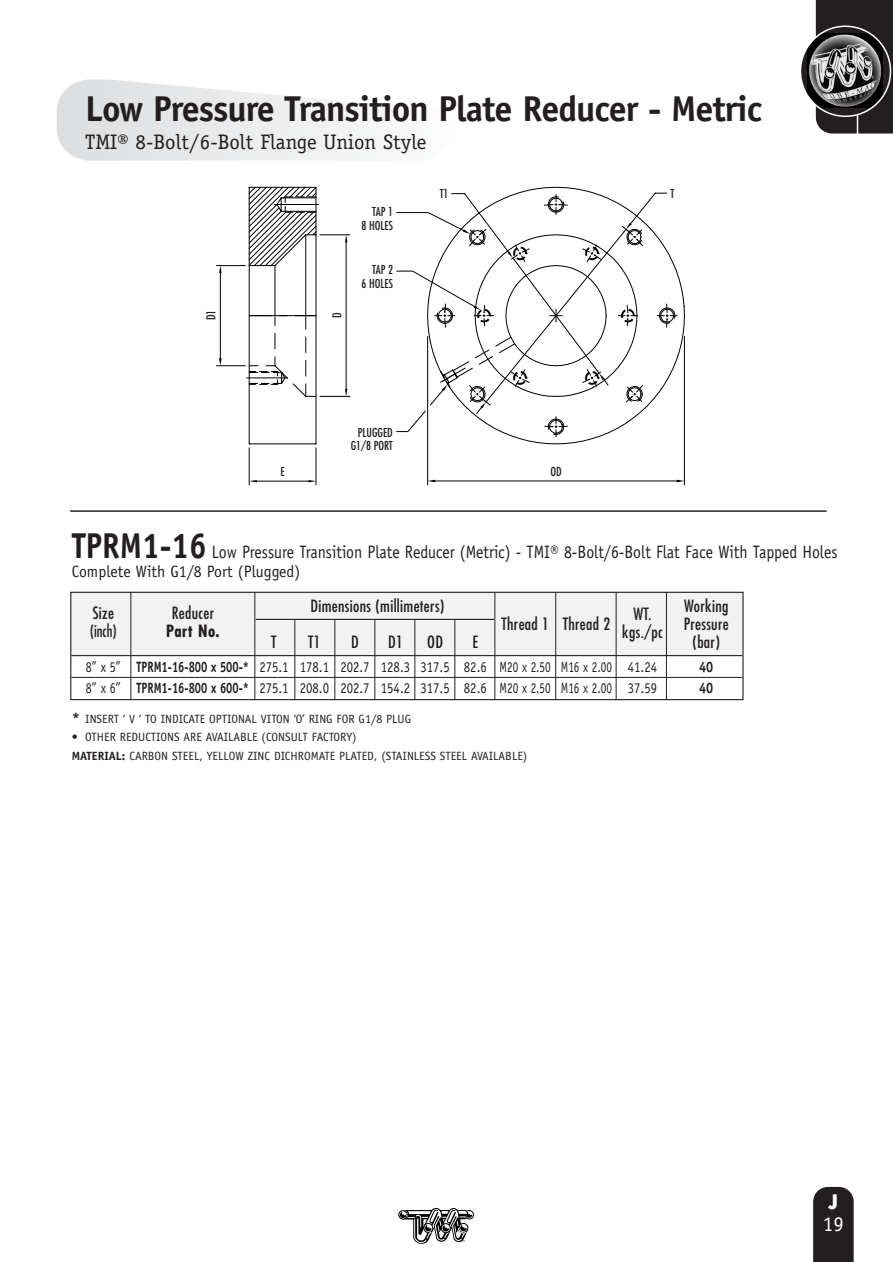
<style>
.page{position:relative;width:893px;height:1262px;background:#fff}
.page>*{position:absolute;margin:0;border:0;box-sizing:border-box;transform-origin:0 0}
.t1{font:700 36px "Officina Sans";letter-spacing:-.03em;color:#231f20}
.t2{font:21px "Officina Serif";color:#231f20}
.t3{font:21px "Officina Sans";color:#fff}
.t4{font:700 19.5px "Futura";color:#fff}
.t5{font:18px "Officina Sans";color:#231f20;scale:.88 1}
.t6{font:condensed 16.5px "Futura";letter-spacing:.02em;color:#231f20}
.t7{font:16.5px "Officina Sans";color:#231f20;scale:.96 1}
.t8{font:700 condensed 16.5px "Futura";letter-spacing:.025em;color:#231f20}
.t9{font:condensed 16.5px "Futura";letter-spacing:.02em;color:#231f20;scale:.9 1}
.t10{font:15px "Officina Sans";color:#231f20;scale:.8 1}
.t11{font:700 15px "Officina Sans";color:#231f20;scale:.85 1}
.t12{font:12px/18.3px "Officina Sans";color:#231f20}
.t13{font:condensed 12px/13.5px "Futura";color:#231f20;text-align:right}
.s1{font-weight:700;font-size:36px}
.s2{font-weight:700}
.s3{font-weight:700;font-size:15px}
</style>
<div class="page">
<div style="left:813px;top:1187px;width:40px;height:75px;background:#231f20"></div>
<div style="left:464px;top:1210px;width:10px;height:9px;border:1px solid #000;border-radius:50%"></div>
<svg style="left:398px;top:1207px;width:74px;height:37px"></svg>
<svg style="left:57px;top:80px;width:313px;height:80px"></svg>
<svg style="left:801px;top:0;width:91px;height:134px;background:#5d5c5c"></svg>
<svg style="left:428px;top:187px;width:257px;height:257px"></svg>
<hr style="left:274px;top:204px;width:44px;height:1px;background:#000">
<svg style="left:216px;top:187px;width:100px;height:257px"></svg>
<hr style="left:320px;top:234px;width:30px;height:1px;background:#000">
<hr style="left:320px;top:396px;width:30px;height:1px;background:#000">
<hr style="left:346px;top:242px;width:1px;height:147px;background:#000">
<svg style="left:345px;top:235px;width:2px;height:7px"></svg>
<svg style="left:345px;top:389px;width:2px;height:7px"></svg>
<hr style="left:249px;top:448px;width:1px;height:37px;background:#000">
<hr style="left:316px;top:448px;width:1px;height:37px;background:#000">
<hr style="left:257px;top:481px;width:51px;height:1px;background:#000">
<svg style="left:249px;top:480px;width:8px;height:2px"></svg>
<svg style="left:308px;top:480px;width:8px;height:2px"></svg>
<hr style="left:684px;top:336px;width:1px;height:149px;background:#000">
<hr style="left:427px;top:336px;width:1px;height:149px;background:#000">
<hr style="left:435px;top:481px;width:241px;height:1px;background:#000">
<svg style="left:676px;top:479px;width:8px;height:3px"></svg>
<svg style="left:427px;top:479px;width:8px;height:3px"></svg>
<svg style="left:396px;top:193px;width:281px;height:244px"></svg>
<hr style="left:70px;top:510px;width:756px;height:2px;background:#231f20">
<div style="left:70px;top:592px;width:672px;height:63px;background:#f2f2f3"></div>
<hr style="left:71px;top:655px;width:671px;height:1px;background:#231f20">
<hr style="left:71px;top:677px;width:671px;height:1px;background:#231f20">
<div style="left:70px;top:592px;width:673px;height:108px;border:1px solid #231f20"></div>
<hr style="left:131px;top:592px;width:1px;height:108px;background:#231f20">
<hr style="left:616px;top:592px;width:1px;height:108px;background:#231f20">
<hr style="left:666px;top:592px;width:1px;height:108px;background:#231f20">
<hr style="left:555px;top:592px;width:1px;height:108px;background:#231f20">
<hr style="left:494px;top:593px;width:1px;height:107px;background:#231f20">
<hr style="left:374px;top:619px;width:1px;height:81px;background:#231f20">
<hr style="left:414px;top:619px;width:1px;height:81px;background:#231f20">
<hr style="left:454px;top:619px;width:1px;height:81px;background:#231f20">
<hr style="left:334px;top:620px;width:1px;height:80px;background:#231f20">
<hr style="left:294px;top:619px;width:1px;height:81px;background:#231f20">
<hr style="left:254px;top:592px;width:1px;height:108px;background:#231f20">
<hr style="left:256px;top:619px;width:238px;height:1px;background:#231f20">
<h1 class="t1" style="left:85px;top:94px;width:678px">Low Pressure Transition Plate Reducer - Metric</h1>
<h2 class="t2" style="left:85px;top:134px;width:343px">TMI® 8-Bolt/6-Bolt Flange Union Style</h2>
<p class="t13" style="left:205px;top:320px;width:12px;rotate:-90deg">D1</p>
<p class="t13" style="left:331px;top:318px;width:7px;rotate:-90deg">D</p>
<p class="t13" style="left:361px;top:206px;width:33px">TAP 1<br>8 HOLES</p>
<p class="t13" style="left:361px;top:264px;width:33px">TAP 2<br>6 HOLES</p>
<p class="t13" style="left:351px;top:426px;width:43px;text-align:center">PLUGGED<br>G1/8 PORT</p>
<p class="t13" style="left:439px;top:188px;width:10px">T1</p>
<p class="t13" style="left:670px;top:188px;width:5px">T</p>
<p class="t13" style="left:280px;top:466px;width:6px">E</p>
<p class="t13" style="left:550px;top:466px;width:13px">OD</p>
<h3 class="t5" style="left:72px;top:545px;width:871px"><span class="s1">TPRM1-16</span> Low Pressure Transition Plate Reducer (Metric) - TMI® 8-Bolt/6-Bolt Flat Face With Tapped Holes</h3>
<h3 class="t7" style="left:72px;top:565px;width:240px">Complete With G1/8 Port (Plugged)</h3>
<h3 class="t6" style="left:93px;top:605px;width:23px">Size</h3>
<h3 class="t6" style="left:172px;top:605px;width:44px">Reducer</h3>
<h3 class="t6" style="left:310px;top:598px;width:135px">Dimensions (millimeters)</h3>
<h3 class="t6" style="left:633px;top:606px;width:20px">WT.</h3>
<h3 class="t6" style="left:684px;top:598px;width:46px">Working</h3>
<h3 class="t6" style="left:501px;top:616px;width:110px">Thread 1 Thread 2</h3>
<h3 class="t6" style="left:683px;top:616px;width:47px">Pressure</h3>
<h3 class="t9" style="left:90px;top:623px;width:31px">(inch)</h3>
<h3 class="t8" style="left:166px;top:624px;width:55px">Part No.</h3>
<h3 class="t6" style="left:622px;top:624px;width:42px">kgs./pc</h3>
<h3 class="t6" style="left:271px;top:634px;width:7px">T</h3>
<h3 class="t6" style="left:308px;top:634px;width:14px">T1</h3>
<h3 class="t6" style="left:351px;top:634px;width:9px">D</h3>
<h3 class="t6" style="left:388px;top:634px;width:16px">D1</h3>
<h3 class="t6" style="left:427px;top:634px;width:17px">OD</h3>
<h3 class="t6" style="left:472px;top:634px;width:7px">E</h3>
<h3 class="t6" style="left:692px;top:634px;width:29px">(bar)</h3>
<p class="t10" style="left:86px;top:661px;width:715px">8” x 5” <span class="s2">TPRM1-16-800 x 500-*</span> 275.1 178.1 202.7 128.3 317.5 82.6 M20 x 2.50 M16 x 2.00 41.24</p>
<p class="t11" style="left:699px;top:661px;width:18px">40</p>
<p class="t10" style="left:86px;top:682px;width:715px">8” x 6” <span class="s2">TPRM1-16-800 x 600-*</span> 275.1 208.0 202.7 154.2 317.5 82.6 M20 x 2.50 M16 x 2.00 37.59</p>
<p class="t11" style="left:699px;top:682px;width:18px">40</p>
<p class="t12" style="left:72px;top:711px;width:341px"><span class="s3">*</span> INSERT ‘ V ‘ TO INDICATE OPTIONAL VITON ‘O’ RING FOR G1/8 PLUG</p>
<p class="t12" style="left:72px;top:729px;width:457px">• OTHER REDUCTIONS ARE AVAILABLE (CONSULT FACTORY)<br><span class="s2">MATERIAL:</span> CARBON STEEL, YELLOW ZINC DICHROMATE PLATED, (STAINLESS STEEL AVAILABLE)</p>
<h3 class="t4" style="left:828px;top:1192px;width:11px">J</h3>
<h2 class="t3" style="left:822px;top:1215px;width:22px">19</h2>
</div>
